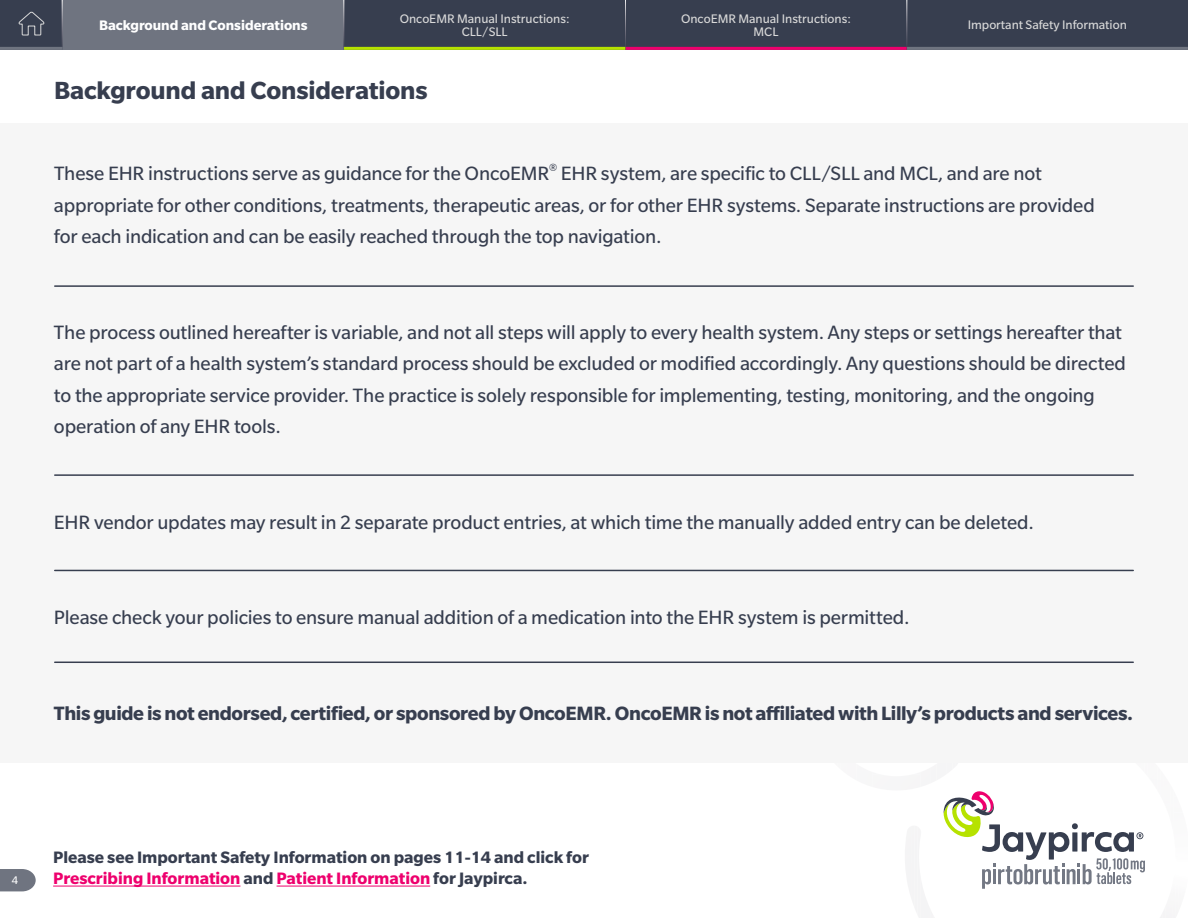
<style>
.page{position:relative;width:1188px;height:918px;background:#fff}
.page>*{position:absolute;margin:0;border:0;box-sizing:border-box;transform-origin:0 0}
.t1{font:700 27px "Slate Pro";letter-spacing:-.005em;color:#373e4f}
.t2{font:21px/31.5px "Slate Pro";letter-spacing:-.01em;color:#373e4f}
.t3{font:700 21px "Slate Pro";letter-spacing:-.02em;color:#373e4f}
.t4{font:700 18px/21px "Slate Pro";color:#373e4f}
.t5{font:700 15px "Slate Pro";color:#fff}
.t6{font:13.5px/13.5px "Slate Pro";color:#d9d9d9;text-align:center}
.t7{font:12px "Slate Pro";color:#fff}
.s1{color:#ee006d}
</style>
<div class="page">
<svg style="left:0;top:869px;width:36px;height:22px"></svg>
<svg style="left:905px;top:829px;width:28px;height:89px;fill:#f6f6f7"></svg>
<svg style="left:943px;top:791px;width:202px;height:98px"></svg>
<hr style="left:53px;top:886px;width:187px;height:1px;background:#ee006d">
<hr style="left:277px;top:886px;width:153px;height:1px;background:#ee006d">
<div style="left:0;top:123px;width:1188px;height:640px;background:#f6f6f6"></div>
<hr style="left:55px;top:285px;width:1078px;height:2px;background:#373e4f">
<hr style="left:55px;top:662px;width:1078px;height:1px;background:#373e4f">
<hr style="left:55px;top:570px;width:1078px;height:1px;background:#373e4f">
<hr style="left:55px;top:474px;width:1078px;height:2px;background:#373e4f">
<div style="left:0;top:0;width:1188px;height:47px;background:#373e4f"></div>
<div style="left:63px;top:0;width:281px;height:50px;background:#6f7480"></div>
<svg style="left:19px;top:12px;width:25px;height:24px"></svg>
<hr style="left:344px;top:0;width:1px;height:50px;background:#fff">
<hr style="left:62px;top:0;width:1px;height:50px;background:#fff">
<hr style="left:625px;top:0;width:1px;height:50px;background:#fff">
<hr style="left:907px;top:0;width:1px;height:50px;background:#fff">
<hr style="left:344px;top:47px;width:281px;height:3px;background:#b6e200">
<hr style="left:626px;top:47px;width:281px;height:3px;background:#ee006d">
<hr style="left:907px;top:47px;width:281px;height:3px;background:#6f7480">
<hr style="left:62px;top:47px;width:282px;height:3px;background:#6f7480">
<hr style="left:0;top:47px;width:62px;height:3px;background:#6f7480">
<p class="t5" style="left:99px;top:17px;width:210px">Background and Considerations</p>
<p class="t6" style="left:400px;top:11px;width:171px">OncoEMR Manual Instructions:<br>CLL/SLL</p>
<p class="t6" style="left:681px;top:11px;width:171px">OncoEMR Manual Instructions:<br>MCL</p>
<p class="t6" style="left:968px;top:18px;width:161px">Important Safety Information</p>
<p class="t1" style="left:54px;top:75px;width:375px">Background and Considerations</p>
<p class="t2" style="left:54px;top:158px;width:1043px">These EHR instructions serve as guidance for the OncoEMR<sup>®</sup> EHR system, are specific to CLL/SLL and MCL, and are not appropriate for other conditions, treatments, therapeutic areas, or for other EHR systems. Separate instructions are provided for each indication and can be easily reached through the top navigation.</p>
<p class="t2" style="left:54px;top:316px;width:1074px">The process outlined hereafter is variable, and not all steps will apply to every health system. Any steps or settings hereafter that are not part of a health system’s standard process should be excluded or modified accordingly. Any questions should be directed to the appropriate service provider. The practice is solely responsible for implementing, testing, monitoring, and the ongoing operation of any EHR tools.</p>
<p class="t2" style="left:54px;top:506px;width:981px">EHR vendor updates may result in 2 separate product entries, at which time the manually added entry can be deleted.</p>
<p class="t2" style="left:54px;top:602px;width:857px">Please check your policies to ensure manual addition of a medication into the EHR system is permitted.</p>
<p class="t3" style="left:54px;top:701px;width:1081px">This guide is not endorsed, certified, or sponsored by OncoEMR. OncoEMR is not affiliated with Lilly’s products and services.</p>
<p class="t7" style="left:12px;top:874px;width:8px">4</p>
<p class="t4" style="left:53px;top:847px;width:537px">Please see Important Safety Information on pages 11-14 and click for<br><span class="s1">Prescribing Information</span> and <span class="s1">Patient Information</span> for Jaypirca.</p>
</div>
